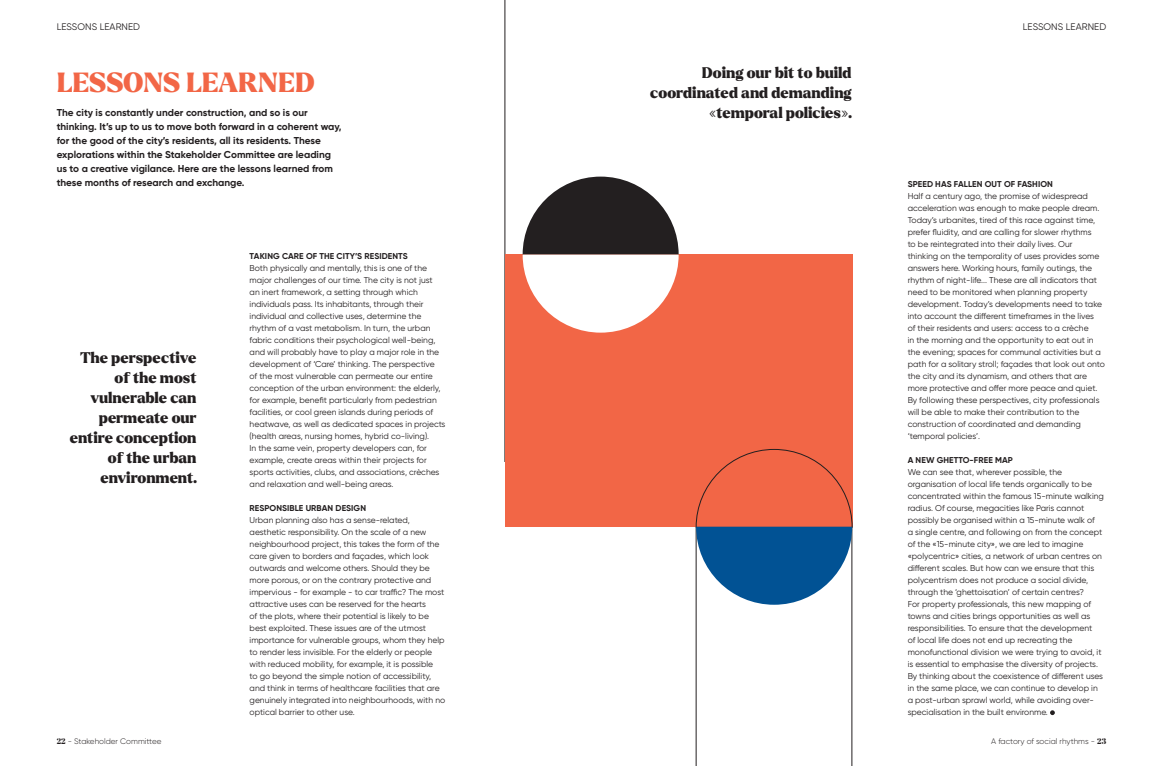
<style>
.page{position:relative;width:1163px;height:766px;background:#fff}
.page>*{position:absolute;margin:0;border:0;box-sizing:border-box;transform-origin:0 0}
.t1{font:900 27px "Larken";color:#f26646}
.t2{font:900 15px/20px "Larken";color:#231f20;text-align:right}
.t3{font:700 10px/14px "Gilroy";color:#231f20}
.t4{font:9.5px "Gilroy";letter-spacing:.01em;color:#231f20}
.t5{font:8.5px/12px "Gilroy";color:#231f20}
.t6{font:700 8.5px "Gilroy";letter-spacing:.01em;color:#231f20}
.t7{font:300 8px "Gilroy";color:#231f20}
.s1{font-family:"Abril Fatface";font-weight:400}
</style>
<div class="page">
<svg style="left:504px;top:0;width:175px;height:462px"></svg>
<svg style="left:1050px;top:710px;width:4px;height:5px"></svg>
<div style="left:505px;top:254px;width:347px;height:273px;background:#f26646"></div>
<svg style="left:522px;top:176px;width:156px;height:156px"></svg>
<hr style="left:695px;top:527px;width:1px;height:238px;background:#231f20">
<hr style="left:851px;top:527px;width:1px;height:238px;background:#231f20">
<svg style="left:695px;top:449px;width:157px;height:155px"></svg>
<p class="t4" style="left:57px;top:21px;width:85px">LESSONS LEARNED</p>
<p class="t4" style="left:1022px;top:21px;width:85px">LESSONS LEARNED</p>
<h1 class="t1" style="left:57px;top:65px;width:259px">LESSONS LEARNED</h1>
<p class="t3" style="left:57px;top:105px;width:286px">The city is constantly under construction, and so is our thinking. It’s up to us to move both forward in a coherent way, for the good of the city’s residents, all its residents. These explorations within the Stakeholder Committee are leading us to a creative vigilance. Here are the lessons learned from these months of research and exchange.</p>
<h2 class="t2" style="left:70px;top:348px;width:129px">The perspective of the most vulnerable can permeate our entire conception of the urban environment.</h2>
<p class="t6" style="left:249px;top:250px;width:159px">TAKING CARE OF THE CITY’S RESIDENTS</p>
<p class="t5" style="left:249px;top:261px;width:197px">Both physically and mentally, this is one of the major challenges of our time. The city is not just<br>an inert framework, a setting through which individuals pass. Its inhabitants, through their individual and collective uses, determine the rhythm of a vast metabolism. In turn, the urban fabric conditions their psychological well-being, and will probably have to play a major role in the development of ‘Care’ thinking. The perspective<br>of the most vulnerable can permeate our entire conception of the urban environment: the elderly, for example, benefit particularly from pedestrian facilities, or cool green islands during periods of heatwave, as well as dedicated spaces in projects (health areas, nursing homes, hybrid co-living).<br>In the same vein, property developers can, for example, create areas within their projects for sports activities, clubs, and associations, crèches and relaxation and well-being areas.</p>
<p class="t6" style="left:249px;top:502px;width:118px">RESPONSIBLE URBAN DESIGN</p>
<p class="t5" style="left:249px;top:514px;width:197px">Urban planning also has a sense-related, aesthetic responsibility. On the scale of a new neighbourhood project, this takes the form of the care given to borders and façades, which look outwards and welcome others. Should they be more porous, or on the contrary protective and impervious - for example - to car traffic? The most attractive uses can be reserved for the hearts<br>of the plots, where their potential is likely to be best exploited. These issues are of the utmost importance for vulnerable groups, whom they help to render less invisible. For the elderly or people with reduced mobility, for example, it is possible<br>to go beyond the simple notion of accessibility, and think in terms of healthcare facilities that are genuinely integrated into neighbourhoods, with no optical barrier to other use.</p>
<h2 class="t2" style="left:650px;top:64px;width:204px">Doing our bit to build coordinated and demanding «temporal policies».</h2>
<p class="t6" style="left:907px;top:178px;width:147px">SPEED HAS FALLEN OUT OF FASHION</p>
<p class="t5" style="left:907px;top:189px;width:199px">Half a century ago, the promise of widespread acceleration was enough to make people dream.<br>Today’s urbanites, tired of this race against time, prefer fluidity, and are calling for slower rhythms<br>to be reintegrated into their daily lives. Our thinking on the temporality of uses provides some answers here. Working hours, family outings, the rhythm of night-life... These are all indicators that need to be monitored when planning property development. Today’s developments need to take into account the different timeframes in the lives<br>of their residents and users: access to a crèche<br>in the morning and the opportunity to eat out in the evening; spaces for communal activities but a path for a solitary stroll; façades that look out onto the city and its dynamism, and others that are more protective and offer more peace and quiet.<br>By following these perspectives, city professionals will be able to make their contribution to the construction of coordinated and demanding ‘temporal policies’.</p>
<p class="t6" style="left:907px;top:454px;width:107px">A NEW GHETTO-FREE MAP</p>
<p class="t5" style="left:907px;top:466px;width:198px">We can see that, wherever possible, the organisation of local life tends organically to be concentrated within the famous 15-minute walking radius. Of course, megacities like Paris cannot possibly be organised within a 15-minute walk of<br>a single centre, and following on from the concept of the «15-minute city», we are led to imagine «polycentric» cities, a network of urban centres on different scales. But how can we ensure that this polycentrism does not produce a social divide, through the ‘ghettoisation’ of certain centres?<br>For property professionals, this new mapping of towns and cities brings opportunities as well as responsibilities. To ensure that the development<br>of local life does not end up recreating the monofunctional division we were trying to avoid, it is essential to emphasise the diversity of projects.<br>By thinking about the coexistence of different uses in the same place, we can continue to develop in a post-urban sprawl world, while avoiding over&shy;specialisation in the built environme.</p>
<p class="t7" style="left:57px;top:736px;width:106px"><span class="s1">22</span> - Stakeholder Committee</p>
<p class="t7" style="left:990px;top:736px;width:117px">A factory of social rhythms - <span class="s1">23</span></p>
</div>
